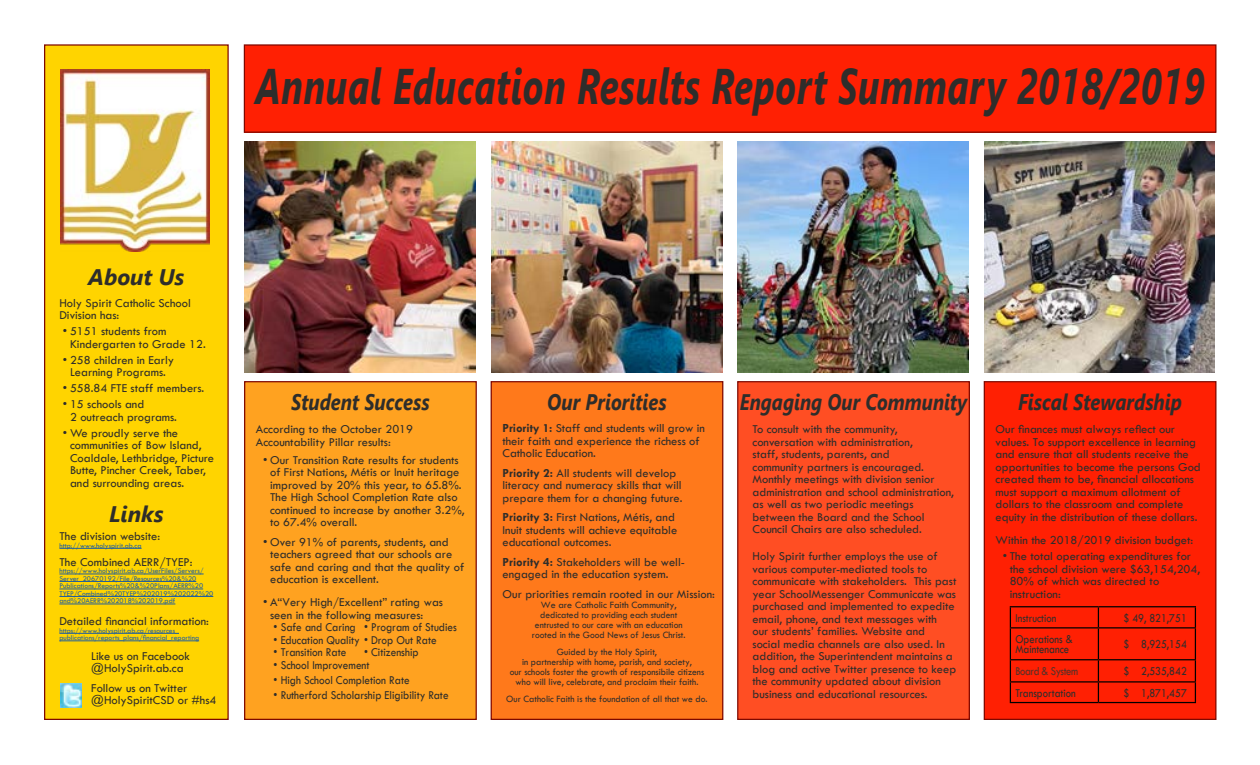
<style>
.page{position:relative;width:1260px;height:765px;background:#fff}
.page>*{position:absolute;margin:0;border:0;box-sizing:border-box;transform-origin:0 0}
.t1{font:italic 700 50px "Segoe UI";letter-spacing:.02em;color:#2e2d2b;scale:.72 1}
.t2{font:italic 700 22.5px "Segoe UI";color:#2e2d2b;scale:.84 1}
.t3{font:italic 700 22.5px "Segoe UI";color:#2e2d2b;scale:.83 1}
.t4{font:italic 700 22.5px "Segoe UI";color:#2e2d2b}
.t5{font:12.5px/12.5px "Tw Cen";color:#2e2d2b}
.t6{font:12.5px "Tw Cen";color:#2e2d2b;scale:.9 1}
.t7{font:12.5px/10px "Tw Cen";color:#2e2d2b;scale:.85 1}
.t8{font:12.5px "Tw Cen";letter-spacing:-.04em;color:#553027;scale:.85 1}
.t9{font:12.5px "Tw Cen";color:#352e2a;scale:.85 1}
.t10{font:10px/10px "Tw Cen";color:#2e2d2b;text-align:center;scale:.95 1}
.t11{font:10px/10px "Tw Cen";color:#2e2d2b;text-align:center}
.t12{font:7.5px/7.5px "Tw Cen";color:#215e9e}
.s1{font-weight:700}
</style>
<div class="page">
<div style="left:45px;top:45px;width:183px;height:674px;background:#ffd400"></div>
<hr style="left:59px;top:548px;width:83px;height:1px;background:#215e9e">
<hr style="left:59px;top:574px;width:145px;height:1px;background:#215e9e">
<hr style="left:59px;top:581px;width:137px;height:1px;background:#215e9e">
<hr style="left:59px;top:589px;width:144px;height:1px;background:#215e9e">
<hr style="left:59px;top:596px;width:154px;height:1px;background:#215e9e">
<hr style="left:59px;top:604px;width:116px;height:1px;background:#215e9e">
<hr style="left:59px;top:633px;width:120px;height:1px;background:#215e9e">
<hr style="left:59px;top:641px;width:140px;height:1px;background:#215e9e">
<div style="left:44px;top:44px;width:185px;height:676px;border:1px solid #7f0800"></div>
<div style="left:245px;top:382px;width:231px;height:337px;background:#ffa220"></div>
<div style="left:244px;top:381px;width:233px;height:339px;border:1px solid #7f0800"></div>
<div style="left:491px;top:382px;width:232px;height:337px;background:#ff791b"></div>
<div style="left:491px;top:381px;width:232px;height:339px;border:1px solid #7f0800"></div>
<div style="left:738px;top:382px;width:231px;height:337px;background:#ff4e23"></div>
<div style="left:737px;top:381px;width:233px;height:339px;border:1px solid #7f0800"></div>
<div style="left:984px;top:382px;width:232px;height:337px;background:#ff2003"></div>
<hr style="left:1010px;top:606px;width:88px;height:1px;background:#000">
<svg style="left:1010px;top:607px;width:1px;height:20px"></svg>
<hr style="left:1098px;top:606px;width:98px;height:1px;background:#000">
<svg style="left:1098px;top:607px;width:1px;height:20px"></svg>
<svg style="left:1195px;top:607px;width:1px;height:20px"></svg>
<hr style="left:1010px;top:627px;width:88px;height:1px;background:#000">
<hr style="left:1010px;top:628px;width:1px;height:31px;background:#000">
<hr style="left:1098px;top:627px;width:98px;height:1px;background:#000">
<hr style="left:1098px;top:628px;width:1px;height:31px;background:#000">
<hr style="left:1195px;top:628px;width:1px;height:31px;background:#000">
<hr style="left:1010px;top:659px;width:88px;height:1px;background:#000">
<hr style="left:1098px;top:659px;width:98px;height:1px;background:#000">
<hr style="left:1010px;top:681px;width:88px;height:2px;background:#000">
<svg style="left:1010px;top:660px;width:1px;height:42px"></svg>
<hr style="left:1098px;top:681px;width:98px;height:2px;background:#000">
<svg style="left:1098px;top:660px;width:1px;height:42px"></svg>
<svg style="left:1195px;top:660px;width:1px;height:42px"></svg>
<hr style="left:1010px;top:702px;width:88px;height:1px;background:#000">
<hr style="left:1098px;top:702px;width:98px;height:1px;background:#000">
<div style="left:984px;top:381px;width:233px;height:339px;border:1px solid #7f0800"></div>
<div style="left:244px;top:45px;width:972px;height:87px;background:#ff2003"></div>
<div style="left:244px;top:44px;width:973px;height:89px;border:1px solid #7f0800"></div>
<img style="left:61px;top:69px;width:148px;height:182px">
<img style="left:244px;top:142px;width:232px;height:230px">
<img style="left:491px;top:142px;width:232px;height:230px">
<img style="left:738px;top:142px;width:231px;height:230px">
<img style="left:984px;top:142px;width:231px;height:230px">
<img style="left:61px;top:684px;width:21px;height:24px">
<h1 class="t1" style="left:255px;top:39px;width:1320px">Annual Education Results Report Summary 2018/2019</h1>
<h2 class="t4" style="left:88px;top:256px;width:98px">About Us</h2>
<p class="t5" style="left:59px;top:296px;width:133px">Holy Spirit Catholic School<br>Division has:</p>
<p class="t5" style="left:70px;top:325px;width:137px;text-indent:-7px">• 5151 students from<br>Kindergarten to Grade 12.</p>
<p class="t5" style="left:63px;top:354px;width:113px;text-align:center">• 258 children in Early<br>Learning Programs.</p>
<p class="t5" style="left:63px;top:382px;width:143px">• 558.84 FTE staff members.</p>
<p class="t5" style="left:70px;top:398px;width:109px;text-indent:-7px">• 15 schools and<br>2 outreach programs.</p>
<p class="t5" style="left:70px;top:427px;width:146px;text-indent:-7px">• We proudly serve the communities of Bow Island,<br>Coaldale, Lethbridge, Picture<br>Butte, Pincher Creek, Taber, and surrounding areas.</p>
<h2 class="t4" style="left:109px;top:493px;width:56px">Links</h2>
<p class="t5" style="left:59px;top:530px;width:102px">The division website:</p>
<p class="t12" style="left:59px;top:542px;width:84px">http://www.holyspirit.ab.ca</p>
<p class="t5" style="left:59px;top:556px;width:135px">The Combined AERR/TYEP:</p>
<p class="t12" style="left:59px;top:567px;width:155px">https://www.holyspirit.ab.ca/UserFiles/Servers/ Server_20670192/File/Resources%20&amp;%20<br>Publications/Reports%20&amp;%20Plans/AERR%20<br>TYEP/Combined%20TYEP%202019%202022%20 and%20AERR%202018%202019.pdf</p>
<p class="t5" style="left:59px;top:615px;width:151px">Detailed financial information:</p>
<p class="t12" style="left:59px;top:627px;width:141px">https://www.holyspirit.ab.ca/resources_ publications/reports_plans/financial_reporting</p>
<p class="t5" style="left:91px;top:650px;width:100px">Like us on Facebook @HolySpirit.ab.ca</p>
<p class="t5" style="left:91px;top:682px;width:127px">Follow us on Twitter @HolySpiritCSD or #hs4</p>
<h2 class="t2" style="left:291px;top:381px;width:166px">Student Success</h2>
<p class="t5" style="left:256px;top:423px;width:159px">According to the October 2019<br>Accountability Pillar results:</p>
<p class="t5" style="left:270px;top:453px;width:196px;text-indent:-7px">• Our Transition Rate results for students of First Nations, Métis or Inuit heritage improved by 20% this year, to 65.8%.<br>The High School Completion Rate also continued to increase by another 3.2%, to 67.4% overall.</p>
<p class="t5" style="left:270px;top:536px;width:196px;text-indent:-7px">• Over 91% of parents, students, and teachers agreed that our schools are safe and caring and that the quality of education is excellent.</p>
<p class="t5" style="left:270px;top:596px;width:174px;text-indent:-7px">• A“Very High/Excellent” rating was seen in the following measures:</p>
<p class="t6" style="left:274px;top:620px;width:205px">• Safe and Caring • Program of Studies</p>
<p class="t6" style="left:274px;top:632px;width:183px">• Education Quality • Drop Out Rate</p>
<p class="t6" style="left:274px;top:645px;width:82px">• Transition Rate</p>
<p class="t6" style="left:364px;top:645px;width:62px">• Citizenship</p>
<p class="t6" style="left:274px;top:657px;width:108px">• School Improvement</p>
<p class="t6" style="left:274px;top:672px;width:153px">• High School Completion Rate</p>
<p class="t6" style="left:274px;top:687px;width:196px">• Rutherford Scholarship Eligibility Rate</p>
<h2 class="t2" style="left:547px;top:381px;width:144px">Our Priorities</h2>
<p class="t5" style="left:502px;top:422px;width:204px"><span class="s1">Priority 1:</span> Staff and students will grow in their faith and experience the richess of<br>Catholic Education.</p>
<p class="t5" style="left:502px;top:467px;width:182px"><span class="s1">Priority 2:</span> All students will develop literacy and numeracy skills that will prepare them for a changing future.</p>
<p class="t5" style="left:502px;top:511px;width:176px"><span class="s1">Priority 3:</span> First Nations, Métis, and<br>Inuit students will achieve equitable educational outcomes.</p>
<p class="t5" style="left:502px;top:556px;width:184px"><span class="s1">Priority 4:</span> Stakeholders will be well&shy;engaged in the education system.</p>
<p class="t5" style="left:503px;top:588px;width:214px">Our priorities remain rooted in our Mission:</p>
<p class="t11" style="left:532px;top:600px;width:155px">We are Catholic Faith Community, dedicated to providing each student entrusted to our care with an education rooted in the Good News of Jesus Christ.</p>
<p class="t10" style="left:510px;top:647px;width:206px">Guided by the Holy Spirit,<br>in partnership with home, parish, and society,<br>our schools foster the growth of responsibile citizens who will live, celebrate, and proclaim their faith.</p>
<p class="t10" style="left:506px;top:694px;width:214px">Our Catholic Faith is the foundation of all that we do.</p>
<h2 class="t3" style="left:740px;top:381px;width:276px">Engaging Our Community</h2>
<p class="t5" style="left:753px;top:423px;width:203px">To consult with the community, conversation with administration,<br>staff, students, parents, and<br>community partners is encouraged.<br>Monthly meetings with division senior administration and school administration, as well as two periodic meetings between the Board and the School Council Chairs are also scheduled.</p>
<p class="t5" style="left:753px;top:550px;width:205px">Holy Spirit further employs the use of various computer-mediated tools to communicate with stakeholders. This past year SchoolMessenger Communicate was purchased and implemented to expedite email, phone, and text messages with<br>our students’ families. Website and<br>social media channels are also used. In addition, the Superintendent maintains a blog and active Twitter presence to keep the community updated about division business and educational resources.</p>
<h2 class="t2" style="left:1018px;top:381px;width:197px">Fiscal Stewardship</h2>
<p class="t5" style="left:996px;top:423px;width:207px">Our finances must always reflect our values. To support excellence in learning and ensure that all students receive the opportunities to become the persons God created them to be, financial allocations must support a maximum allotment of dollars to the classroom and complete equity in the distribution of these dollars.</p>
<p class="t5" style="left:996px;top:534px;width:199px">Within the 2018/2019 division budget:</p>
<p class="t5" style="left:1010px;top:550px;width:192px;text-indent:-7px">• The total operating expenditures for the school division were $63,154,204,<br>80% of which was directed to instruction:</p>
<p class="t9" style="left:1015px;top:610px;width:50px">Instruction</p>
<p class="t7" style="left:1124px;top:613px;width:76px">$ 49, 821,751</p>
<p class="t7" style="left:1015px;top:634px;width:69px">Operations &amp;<br>Maintenance</p>
<p class="t7" style="left:1124px;top:639px;width:76px">$ 8,925,154</p>
<p class="t8" style="left:1015px;top:664px;width:75px">Board &amp; System</p>
<p class="t7" style="left:1124px;top:666px;width:76px">$ 2,535,842</p>
<p class="t7" style="left:1015px;top:688px;width:73px">Transportation</p>
<p class="t7" style="left:1124px;top:688px;width:76px">$ 1,871,457</p>
</div>
